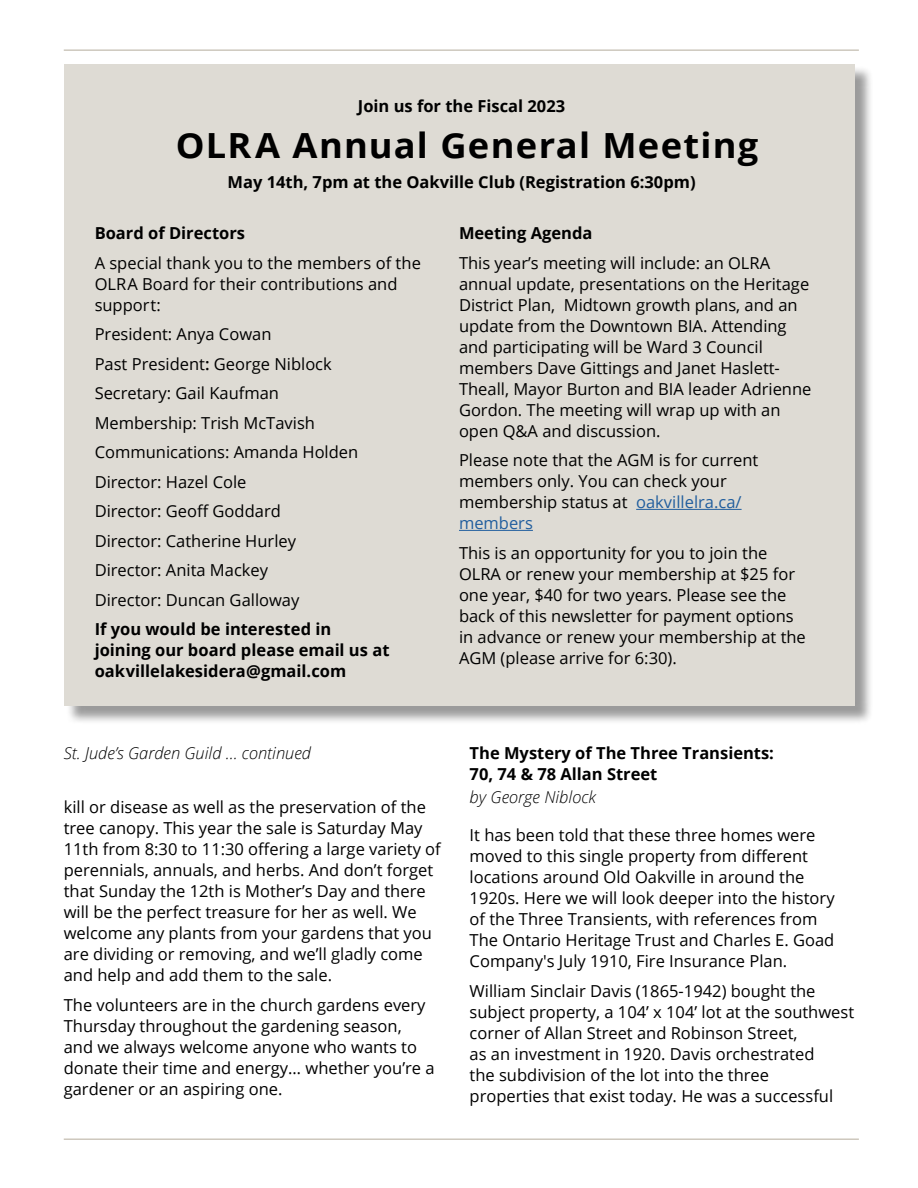
<style>
.page{position:relative;width:918px;height:1188px;background:#fff}
.page>*{position:absolute;margin:0;border:0;box-sizing:border-box;transform-origin:0 0}
.t1{font:700 34.65px "Open Sans";letter-spacing:.035em;color:#000;scale:1.05 1}
.t2{font:16.5px/21px "Open Sans";color:#000}
.t3{font:700 16.5px/21px "Open Sans";color:#000}
.t4{font:italic 300 16.5px "Open Sans";color:#000}
.s1{font-weight:600}
.s2{color:#215e9e}
</style>
<div class="page">
<hr style="left:64px;top:50px;width:795px;height:1px;background:#b5ac9d">
<hr style="left:64px;top:1139px;width:795px;height:1px;background:#b5ac9d">
<div style="left:66px;top:66px;width:807px;height:659px;background:#000;opacity:.4"></div>
<div style="left:64px;top:64px;width:790px;height:641px;background:#dedbd4"></div>
<hr style="left:636px;top:509px;width:106px;height:1px;background:#215e9e">
<hr style="left:459px;top:530px;width:74px;height:1px;background:#215e9e">
<p class="t3" style="left:358px;top:95px;width:209px">Join us for the Fiscal 2023</p>
<h1 class="t1" style="left:176px;top:121px;width:556px">OLRA Annual General Meeting</h1>
<p class="t3" style="left:228px;top:171px;width:470px">May 14th, 7pm at the Oakville Club (Registration 6:30pm)</p>
<p class="t3" style="left:95px;top:222px;width:152px">Board of Directors</p>
<p class="t2" style="left:95px;top:252px;width:328px">A special thank you to the members of the<br>OLRA Board for their contributions and support:</p>
<p class="t2" style="left:95px;top:319px;width:265px;line-height:29.5px">President: Anya Cowan<br>Past President<span class="s1">:</span> George Niblock<br>Secretary: Gail Kaufman<br>Membership: Trish McTavish<br>Communications: Amanda Holden<br>Director: Hazel Cole<br>Director: Geoff Goddard<br>Director: Catherine Hurley<br>Director: Anita Mackey<br>Director: Duncan Galloway</p>
<p class="t3" style="left:95px;top:618px;width:296px">If you would be interested in joining our board please email us at oakvillelakesidera@gmail.com</p>
<p class="t3" style="left:459px;top:222px;width:135px">Meeting Agenda</p>
<p class="t2" style="left:459px;top:252px;width:354px">This year’s meeting will include: an OLRA annual update, presentations on the Heritage District Plan, Midtown growth plans, and an update from the Downtown BIA. Attending and participating will be Ward 3 Council members Dave Gittings and Janet Haslett-Theall, Mayor Burton and BIA leader Adrienne Gordon. The meeting will wrap up with an open Q&amp;A and discussion.</p>
<p class="t2" style="left:459px;top:449px;width:301px">Please note that the AGM is for current members only. You can check your membership status at <span class="s2">oakvillelra.ca/ members</span></p>
<p class="t2" style="left:459px;top:542px;width:348px">This is an opportunity for you to join the OLRA or renew your membership at $25 for one year, $40 for two years. Please see the back of this newsletter for payment options in advance or renew your membership at the AGM (please arrive for 6:30).</p>
<p class="t4" style="left:64px;top:741px;width:249px">St. Jude’s Garden Guild ... continued</p>
<p class="t2" style="left:64px;top:796px;width:379px">kill or disease as well as the preservation of the tree canopy. This year the sale is Saturday May 11th from 8:30 to 11:30 offering a large variety of perennials, annuals, and herbs. And don’t forget that Sunday the 12th is Mother’s Day and there will be the perfect treasure for her as well. We welcome any plants from your gardens that you are dividing or removing, and we’ll gladly come and help and add them to the sale.</p>
<p class="t2" style="left:64px;top:994px;width:372px">The volunteers are in the church gardens every Thursday throughout the gardening season, and we always welcome anyone who wants to donate their time and energy… whether you’re a gardener or an aspiring one.</p>
<p class="t3" style="left:470px;top:742px;width:306px">The Mystery of The Three Transients:<br>70, 74 &amp; 78 Allan Street</p>
<p class="t4" style="left:470px;top:786px;width:128px">by George Niblock</p>
<p class="t2" style="left:470px;top:824px;width:367px">It has been told that these three homes were moved to this single property from different locations around Old Oakville in around the 1920s. Here we will look deeper into the history of the Three Transients, with references from The Ontario Heritage Trust and Charles E. Goad Company's July 1910, Fire Insurance Plan.</p>
<p class="t2" style="left:470px;top:980px;width:386px">William Sinclair Davis (1865-1942) bought the subject property, a 104’ x 104’ lot at the southwest corner of Allan Street and Robinson Street,<br>as an investment in 1920. Davis orchestrated<br>the subdivision of the lot into the three<br>properties that exist today. He was a successful</p>
</div>
